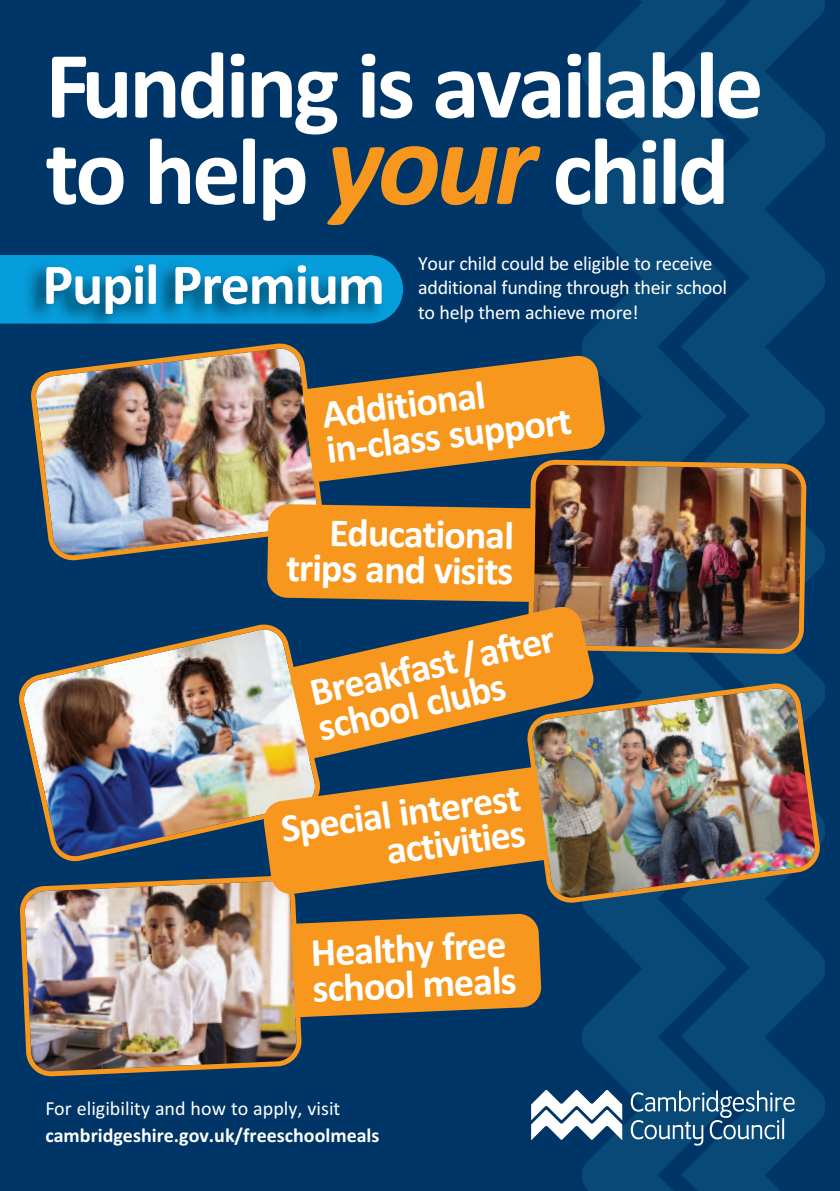
<style>
.page{position:relative;width:840px;height:1191px;background:#fff}
.page>*{position:absolute;margin:0;border:0;box-sizing:border-box;transform-origin:0 0}
.t1{font:700 96px/86.4px "Calibri";letter-spacing:-.035em;color:#fff}
.t2{font:700 58px "Calibri";letter-spacing:-.02em;color:#fff}
.t3{font:700 40px/36px "Calibri";color:#fff}
.t4{font:20px/24.2px "Calibri";letter-spacing:-.015em;color:#fff}
.t5{font:700 20px "Calibri";color:#fff}
.s1{font-style:italic;font-size:120px;color:#f7971d}
</style>
<div class="page">
<div style="left:0;top:0;width:839px;height:1191px;background:#003667"></div>
<img style="left:582px;top:0;width:242px;height:1191px">
<svg style="left:630px;top:1090px;width:164px;height:55px;background:#34688e"></svg>
<hr style="left:781px;top:1118px;width:2px;height:21px;background:#fff">
<svg style="left:531px;top:1089px;width:91px;height:51px"></svg>
<svg style="left:323px;top:355px;width:282px;height:127px;fill:#f7971d"></svg>
<svg style="left:0;top:255px;width:368px;height:68px;background:#0488bf"></svg>
<img style="left:368px;top:255px;width:35px;height:68px">
<img style="left:31px;top:343px;width:292px;height:218px">
<svg style="left:267px;top:504px;width:261px;height:98px;background:#ea9222"></svg>
<img style="left:528px;top:459px;width:278px;height:195px">
<svg style="left:322px;top:605px;width:273px;height:152px;fill:#f7971d"></svg>
<img style="left:19px;top:624px;width:303px;height:238px">
<svg style="left:302px;top:913px;width:239px;height:104px;background:#db8c25"></svg>
<img style="left:19px;top:876px;width:283px;height:200px">
<svg style="left:262px;top:759px;width:263px;height:136px;fill:#f7971d"></svg>
<img style="left:525px;top:682px;width:296px;height:222px">
<h1 class="t1" style="left:45px;top:41px;width:719px">Funding is available to help <span class="s1">your</span> child</h1>
<h2 class="t2" style="left:42px;top:250px;width:344px">Pupil Premium</h2>
<p class="t4" style="left:418px;top:251px;width:310px">Your child could be eligible to receive additional funding through their school to help them achieve more!</p>
<h3 class="t3" style="left:320px;top:396px;width:248px;rotate:-7deg">Additional in-class support</h3>
<h3 class="t3" style="left:287px;top:513px;width:229px;text-align:right;rotate:1deg">Educational trips and visits</h3>
<h3 class="t3" style="left:306px;top:675px;width:251px;rotate:-13deg">Breakfast/after school clubs</h3>
<h3 class="t3" style="left:279px;top:811px;width:242px;text-align:right;rotate:-8deg">Special interest activities</h3>
<h3 class="t3" style="left:309px;top:935px;width:205px;rotate:-3deg">Healthy free school meals</h3>
<p class="t4" style="left:45px;top:1096px;width:296px">For eligibility and how to apply, visit</p>
<p class="t5" style="left:45px;top:1123px;width:335px">cambridgeshire.gov.uk/freeschoolmeals</p>
</div>
